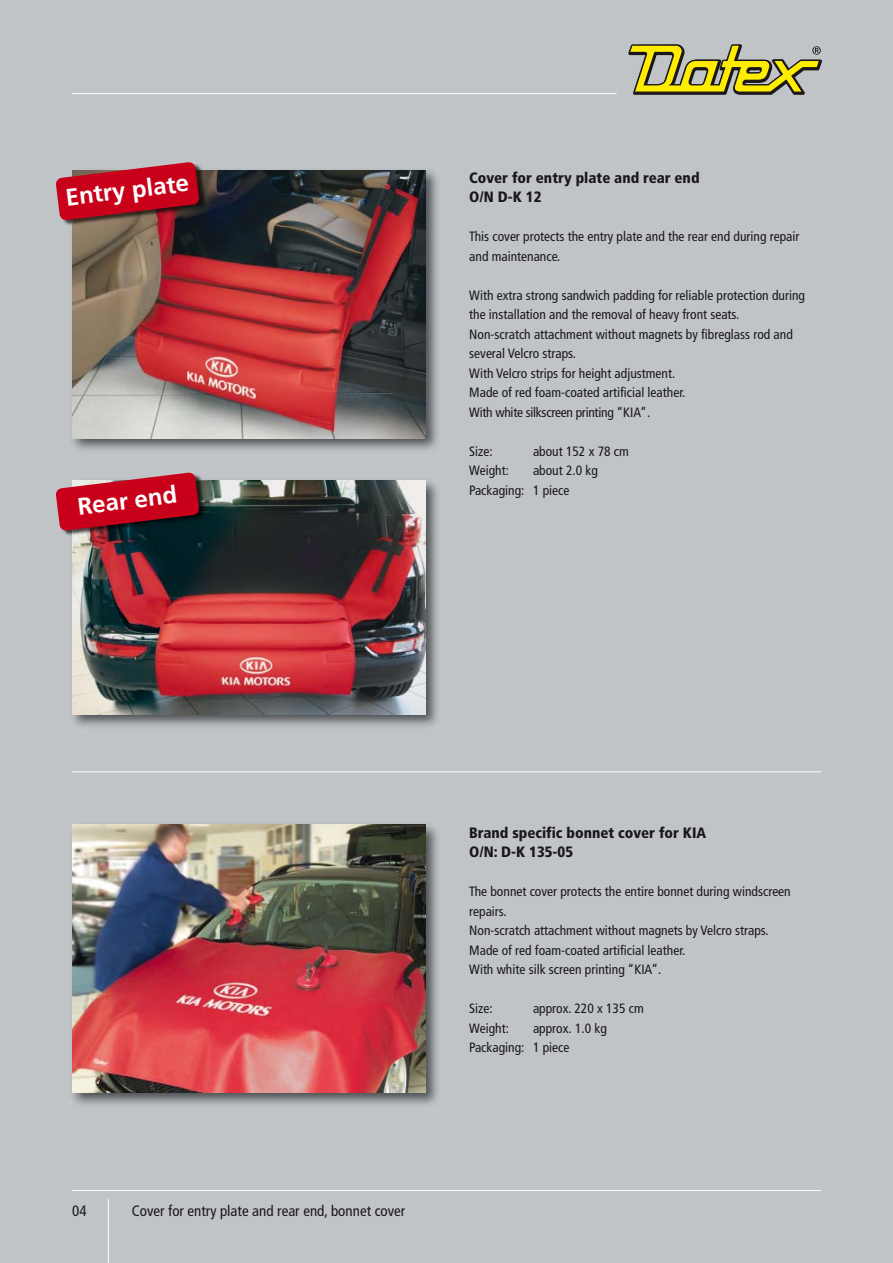
<style>
.page{position:relative;width:893px;height:1263px;background:#c1c4c7}
.page>*{position:absolute;margin:0;border:0;box-sizing:border-box;transform-origin:0 0}
.t1{font:700 24px "Frutiger";color:#fff}
.t2{font:900 condensed 15px/19.5px "Frutiger";color:#1a171c}
.t3{font:condensed 15px "Frutiger";color:#1a171c}
.t4{font:condensed 13.5px/19.5px "Frutiger";color:#1a171c}
</style>
<div class="page">
<hr style="left:72px;top:771px;width:749px;height:1px;background:#fff">
<hr style="left:72px;top:1190px;width:749px;height:1px;background:#fff">
<hr style="left:108px;top:1199px;width:1px;height:64px;background:#fff">
<hr style="left:72px;top:93px;width:545px;height:1px;background:#fff">
<svg style="left:628px;top:44px;width:194px;height:51px"></svg>
<img style="left:72px;top:824px;width:366px;height:281px">
<img style="left:72px;top:825px;width:353px;height:268px">
<img style="left:73px;top:170px;width:365px;height:280px">
<img style="left:72px;top:170px;width:353px;height:268px">
<img style="left:72px;top:480px;width:366px;height:246px">
<img style="left:72px;top:480px;width:353px;height:234px">
<img style="left:63px;top:531px;width:9px;height:5px">
<img style="left:72px;top:480px;width:141px;height:62px">
<svg style="left:56px;top:472px;width:143px;height:59px;background:#ac2235"></svg>
<img style="left:63px;top:220px;width:9px;height:6px">
<img style="left:72px;top:170px;width:141px;height:61px">
<svg style="left:56px;top:162px;width:143px;height:58px;background:#b52132"></svg>
<h1 class="t1" style="left:65px;top:188px;width:126px;rotate:-7deg">Entry plate</h1>
<h1 class="t1" style="left:76px;top:497px;width:102px;rotate:-7deg">Rear end</h1>
<p class="t2" style="left:469px;top:169px;width:232px">Cover for entry plate and rear end<br>O/N D-K 12</p>
<p class="t4" style="left:469px;top:228px;width:332px">This cover protects the entry plate and the rear end during repair and maintenance.</p>
<p class="t4" style="left:469px;top:286px;width:337px">With extra strong sandwich padding for reliable protection during the installation and the removal of heavy front seats.<br>Non-scratch attachment without magnets by fibreglass rod and several Velcro straps.<br>With Velcro strips for height adjustment.<br>Made of red foam-coated artificial leather.<br>With white silkscreen printing “KIA”.</p>
<p class="t4" style="left:469px;top:442px;width:25px">Size:</p>
<p class="t4" style="left:533px;top:442px;width:97px">about 152 x 78 cm</p>
<p class="t4" style="left:469px;top:462px;width:41px">Weight:</p>
<p class="t4" style="left:469px;top:462px;width:130px;text-indent:64px">about 2.0 kg<br>Packaging: 1 piece</p>
<p class="t3" style="left:72px;top:1204px;width:16px">04</p>
<p class="t3" style="left:132px;top:1204px;width:275px">Cover for entry plate and rear end, bonnet cover</p>
<p class="t2" style="left:469px;top:824px;width:238px">Brand specific bonnet cover for KIA<br>O/N: D-K 135-05</p>
<p class="t4" style="left:469px;top:883px;width:323px">The bonnet cover protects the entire bonnet during windscreen repairs.<br>Non-scratch attachment without magnets by Velcro straps.<br>Made of red foam-coated artificial leather.<br>With white silk screen printing “KIA”.</p>
<p class="t4" style="left:469px;top:1000px;width:25px">Size:</p>
<p class="t4" style="left:533px;top:1000px;width:112px">approx. 220 x 135 cm</p>
<p class="t4" style="left:469px;top:1019px;width:41px">Weight:</p>
<p class="t4" style="left:469px;top:1019px;width:139px;text-indent:64px">approx. 1.0 kg<br>Packaging: 1 piece</p>
</div>
